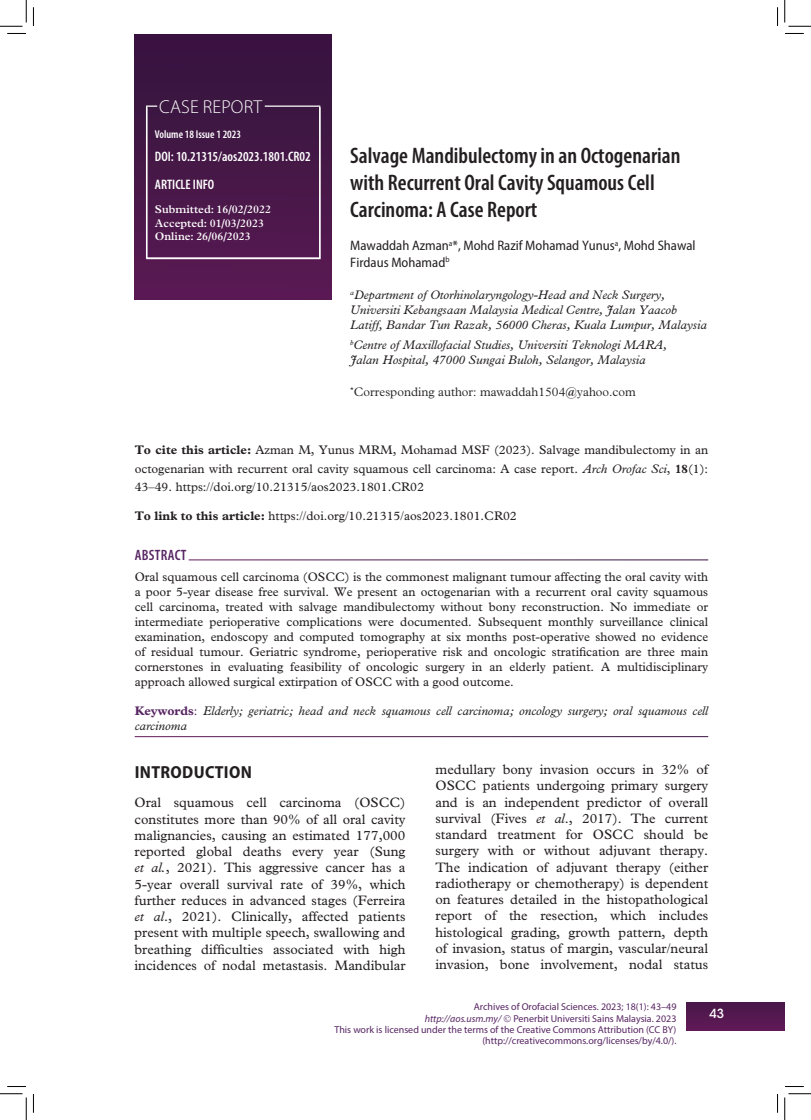
<style>
.page{position:relative;width:811px;height:1120px;background:#fff}
.page>*{position:absolute;margin:0;border:0;box-sizing:border-box;transform-origin:0 0}
.t1{font:600 condensed 22.5px/27px "Myriad Pro";color:#231f20}
.t2{font:300 18.75px "Myriad Pro";letter-spacing:.01em;color:#fff}
.t3{font:700 semi-condensed 17.5px "Myriad Pro";letter-spacing:.02em;color:#231f20}
.t4{font:600 condensed 15px "Myriad Pro";letter-spacing:.02em;color:#572563}
.t5{font:13.75px/16.2px "Plantin Std";color:#231f20;text-align:justify}
.t6{font:semi-condensed 13.75px/16.5px "Myriad Pro";color:#231f20}
.t7{font:600 condensed 13.75px/27.8px "Myriad Pro";color:#fff}
.t8{font:12.5px/15px "Plantin Std";color:#231f20;text-align:justify}
.t9{font:italic 12.5px/15px "Plantin Std";color:#231f20}
.t10{font:300 12.5px "Plantin Std";color:#231f20}
.t11{font:500 12.5px "ITC Avant Garde Std";color:#fff}
.t12{font:600 11.25px/13.5px "Plantin Std";color:#fff}
.t13{font:600 condensed 11.25px "Myriad Pro";color:#fff}
.t14{font:10px/11.2px "Myriad Pro";color:#572563;text-align:right}
.s1{font-weight:700}
.s2{font-style:italic}
.s3{font-weight:700;font-style:normal;color:#572563}
.s4{font-style:normal;color:#572563}
</style>
<div class="page">
<div style="left:687px;top:1002px;width:98px;height:28px;background:#541850"></div>
<div style="left:135px;top:34px;width:197px;height:265px;background:linear-gradient(to bottom,#32123b,#5c1f56)"></div>
<div style="left:146px;top:106px;width:174px;height:152px;border:1px solid #fff"></div>
<hr style="left:265px;top:105px;width:55px;height:2px;background:#fff">
<svg style="left:146px;top:105px;width:11px;height:2px"></svg>
<svg style="left:7px;top:33px;width:19px;height:1px"></svg>
<svg style="left:785px;top:33px;width:19px;height:1px"></svg>
<svg style="left:7px;top:1086px;width:19px;height:1px"></svg>
<svg style="left:785px;top:1086px;width:19px;height:1px"></svg>
<svg style="left:33px;top:7px;width:1px;height:19px"></svg>
<svg style="left:33px;top:1094px;width:1px;height:18px"></svg>
<svg style="left:777px;top:7px;width:1px;height:19px"></svg>
<svg style="left:777px;top:1094px;width:1px;height:18px"></svg>
<svg style="left:0;top:0;width:27px;height:27px"></svg>
<svg style="left:0;top:1093px;width:27px;height:26px"></svg>
<svg style="left:785px;top:0;width:26px;height:27px"></svg>
<svg style="left:785px;top:1093px;width:26px;height:26px"></svg>
<h2 class="t2" style="left:159px;top:96px;width:104px">CASE REPORT</h2>
<p class="t13" style="left:155px;top:128px;width:88px">Volume 18 Issue 1 2023</p>
<p class="t7" style="left:155px;top:142px;width:157px">DOI: 10.21315/aos2023.1801.CR02<br>ARTICLE INFO</p>
<p class="t12" style="left:155px;top:203px;width:118px">Submitted: 16/02/2022<br>Accepted: 01/03/2023<br>Online: 26/06/2023</p>
<h1 class="t1" style="left:350px;top:141px;width:332px">Salvage Mandibulectomy in an Octogenarian with Recurrent Oral Cavity Squamous Cell<br>Carcinoma: A Case Report</h1>
<p class="t6" style="left:350px;top:237px;width:347px">Mawaddah Azman<sup>a</sup>*, Mohd Razif Mohamad Yunus<sup>a</sup>, Mohd Shawal<br>Firdaus Mohamad<sup>b</sup></p>
<p class="t9" style="left:350px;top:287px;width:358px"><sup>a</sup>Department of Otorhinolaryngology-Head and Neck Surgery,<br>Universiti Kebangsaan Malaysia Medical Centre, Jalan Yaacob<br>Latiff, Bandar Tun Razak, 56000 Cheras, Kuala Lumpur, Malaysia</p>
<p class="t9" style="left:350px;top:338px;width:318px"><sup>b</sup>Centre of Maxillofacial Studies, Universiti Teknologi MARA,<br>Jalan Hospital, 47000 Sungai Buloh, Selangor, Malaysia</p>
<p class="t10" style="left:350px;top:385px;width:287px"><sup>*</sup>Corresponding author: mawaddah1504@yahoo.com</p>
<p class="t8" style="left:135px;top:440px;width:575px;line-height:18.8px"><span class="s1">To cite this article:</span> Azman M, Yunus MRM, Mohamad MSF (2023). Salvage mandibulectomy in an octogenarian with recurrent oral cavity squamous cell carcinoma: A case report. <span class="s2">Arch Orofac Sci</span>, <span class="s1">18</span>(1):<br>43–49. https://doi.org/10.21315/aos2023.1801.CR02</p>
<p class="t8" style="left:135px;top:508px;width:384px"><span class="s1">To link to this article:</span> https://doi.org/10.21315/aos2023.1801.CR02</p>
<p class="t4" style="left:135px;top:546px;width:53px">ABSTRACT</p>
<p class="t8" style="left:135px;top:569px;width:575px">Oral squamous cell carcinoma (OSCC) is the commonest malignant tumour affecting the oral cavity with a poor 5-year disease free survival. We present an octogenarian with a recurrent oral cavity squamous cell carcinoma, treated with salvage mandibulectomy without bony reconstruction. No immediate or intermediate perioperative complications were documented. Subsequent monthly surveillance clinical examination, endoscopy and computed tomography at six months post-operative showed no evidence of residual tumour. Geriatric syndrome, perioperative risk and oncologic stratification are three main cornerstones in evaluating feasibility of oncologic surgery in an elderly patient. A multidisciplinary approach allowed surgical extirpation of OSCC with a good outcome.</p>
<p class="t9" style="left:135px;top:702px;width:575px"><span class="s3">Keywords</span><span class="s4">:</span> Elderly; geriatric; head and neck squamous cell carcinoma; oncology surgery; oral squamous cell carcinoma</p>
<h3 class="t3" style="left:135px;top:760px;width:119px">INTRODUCTION</h3>
<p class="t5" style="left:135px;top:794px;width:272px">Oral squamous cell carcinoma (OSCC) constitutes more than 90% of all oral cavity malignancies, causing an estimated 177,000 reported global deaths every year (Sung <span class="s2">et al.</span>, 2021). This aggressive cancer has a 5-year overall survival rate of 39%, which further reduces in advanced stages (Ferreira <span class="s2">et al</span>., 2021). Clinically, affected patients present with multiple speech, swallowing and breathing difficulties associated with high incidences of nodal metastasis. Mandibular</p>
<p class="t5" style="left:436px;top:761px;width:274px">medullary bony invasion occurs in 32% of OSCC patients undergoing primary surgery and is an independent predictor of overall survival (Fives <span class="s2">et al</span>., 2017). The current standard treatment for OSCC should be surgery with or without adjuvant therapy.<br>The indication of adjuvant therapy (either radiotherapy or chemotherapy) is dependent on features detailed in the histopathological report of the resection, which includes histological grading, growth pattern, depth of invasion, status of margin, vascular/neural invasion, bone involvement, nodal status</p>
<p class="t14" style="left:335px;top:1001px;width:343px">Archives of Orofacial Sciences. 2023; 18(1): 43–49<br><span class="s2">http://aos.usm.my/</span> Penerbit Universiti Sains Malaysia. 2023<br>This work is licensed under the terms of the Creative Commons Attribution (CC BY) (http://creativecommons.org/licenses/by/4.0/).</p>
<p class="t11" style="left:709px;top:1005px;width:16px">43</p>
</div>
